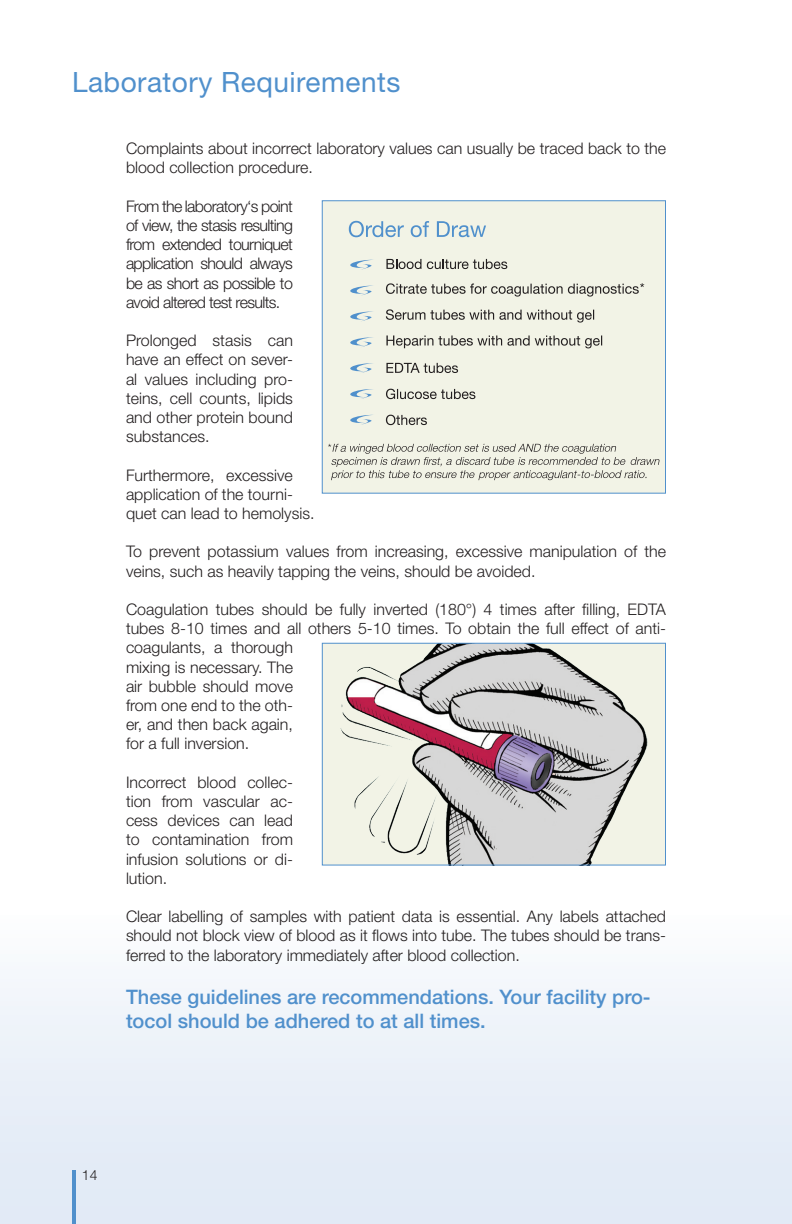
<style>
.page{position:relative;width:792px;height:1224px;background:#fff}
.page>*{position:absolute;margin:0;border:0;box-sizing:border-box;transform-origin:0 0}
.t1{font:28px "Helvetica Neue LT Std";letter-spacing:.02em;color:#5090cc}
.t2{font:500 20px/24px "Helvetica Neue LT Std";color:#5090cc}
.t3{font:300 16px/19.2px "Helvetica Neue LT Std";color:#231f20}
.t4{font:300 14px "Helvetica Neue LT Std";color:#231f20}
</style>
<div class="page">
<div style="left:0;top:910px;width:792px;height:314px;background:linear-gradient(to bottom,#fbfcfd,#dee7f5)"></div>
<hr style="left:72px;top:1170px;width:4px;height:54px;background:#5090cc">
<img style="left:324px;top:645px;width:340px;height:219px">
<div style="left:322px;top:643px;width:344px;height:223px;border:1px solid #5090cc"></div>
<div style="left:322px;top:200px;width:344px;height:294px;background:#f2f3e6;border:1px solid #5090cc"></div>
<svg style="left:350px;top:260px;width:22px;height:10px"></svg>
<svg style="left:350px;top:286px;width:22px;height:10px"></svg>
<svg style="left:350px;top:311px;width:23px;height:10px"></svg>
<svg style="left:350px;top:337px;width:23px;height:10px"></svg>
<svg style="left:350px;top:363px;width:23px;height:10px"></svg>
<svg style="left:350px;top:389px;width:23px;height:10px"></svg>
<svg style="left:350px;top:415px;width:22px;height:10px"></svg>
<svg style="left:349px;top:221px;width:137px;height:16px"></svg>
<svg style="left:386px;top:259px;width:35px;height:10px"></svg>
<svg style="left:427px;top:259px;width:80px;height:10px"></svg>
<svg style="left:386px;top:283px;width:258px;height:14px"></svg>
<svg style="left:386px;top:309px;width:208px;height:14px"></svg>
<svg style="left:386px;top:335px;width:216px;height:13px"></svg>
<svg style="left:386px;top:363px;width:72px;height:10px"></svg>
<svg style="left:386px;top:389px;width:89px;height:10px"></svg>
<svg style="left:386px;top:415px;width:41px;height:10px"></svg>
<svg style="left:328px;top:444px;width:331px;height:36px"></svg>
<p class="t1" style="left:72px;top:65px;width:330px">Laboratory Requirements</p>
<p class="t3" style="left:126px;top:139px;width:542px">Complaints about incorrect laboratory values can usually be traced back to the blood collection procedure.</p>
<p class="t3" style="left:126px;top:196px;width:168px;text-align:justify">From the laboratory‘s point of view, the stasis resulting from extended tourniquet application should always be as short as possible to avoid altered test results.</p>
<p class="t3" style="left:126px;top:331px;width:168px;text-align:justify">Prolonged stasis can have an effect on sever&shy;al values including pro&shy;teins, cell counts, lipids and other protein bound substances.</p>
<p class="t3" style="left:126px;top:465px;width:190px">Furthermore, excessive application of the tourni&shy;quet can lead to hemolysis.</p>
<p class="t3" style="left:126px;top:542px;width:541px">To prevent potassium values from increasing, excessive manipulation of the veins, such as heavily tapping the veins, should be avoided.</p>
<p class="t3" style="left:126px;top:599px;width:541px">Coagulation tubes should be fully inverted (180°) 4 times after filling, EDTA tubes 8-10 times and all others 5-10 times. To obtain the full effect of anti&shy;coagulants, a thorough<br>mixing is necessary. The<br>air bubble should move<br>from one end to the oth-<br>er, and then back again,<br>for a full inversion.</p>
<p class="t3" style="left:126px;top:772px;width:169px;text-align:justify">Incorrect blood collec&shy;tion from vascular ac&shy;cess devices can lead to contamination from infusion solutions or di&shy;lution.</p>
<p class="t3" style="left:126px;top:907px;width:542px;text-align:justify">Clear labelling of samples with patient data is essential. Any labels attached should not block view of blood as it flows into tube. The tubes should be trans&shy;ferred to the laboratory immediately after blood collection.</p>
<p class="t2" style="left:126px;top:984px;width:526px">These guidelines are recommendations. Your facility pro&shy;tocol should be adhered to at all times.</p>
<p class="t4" style="left:82px;top:1166px;width:17px">14</p>
</div>
